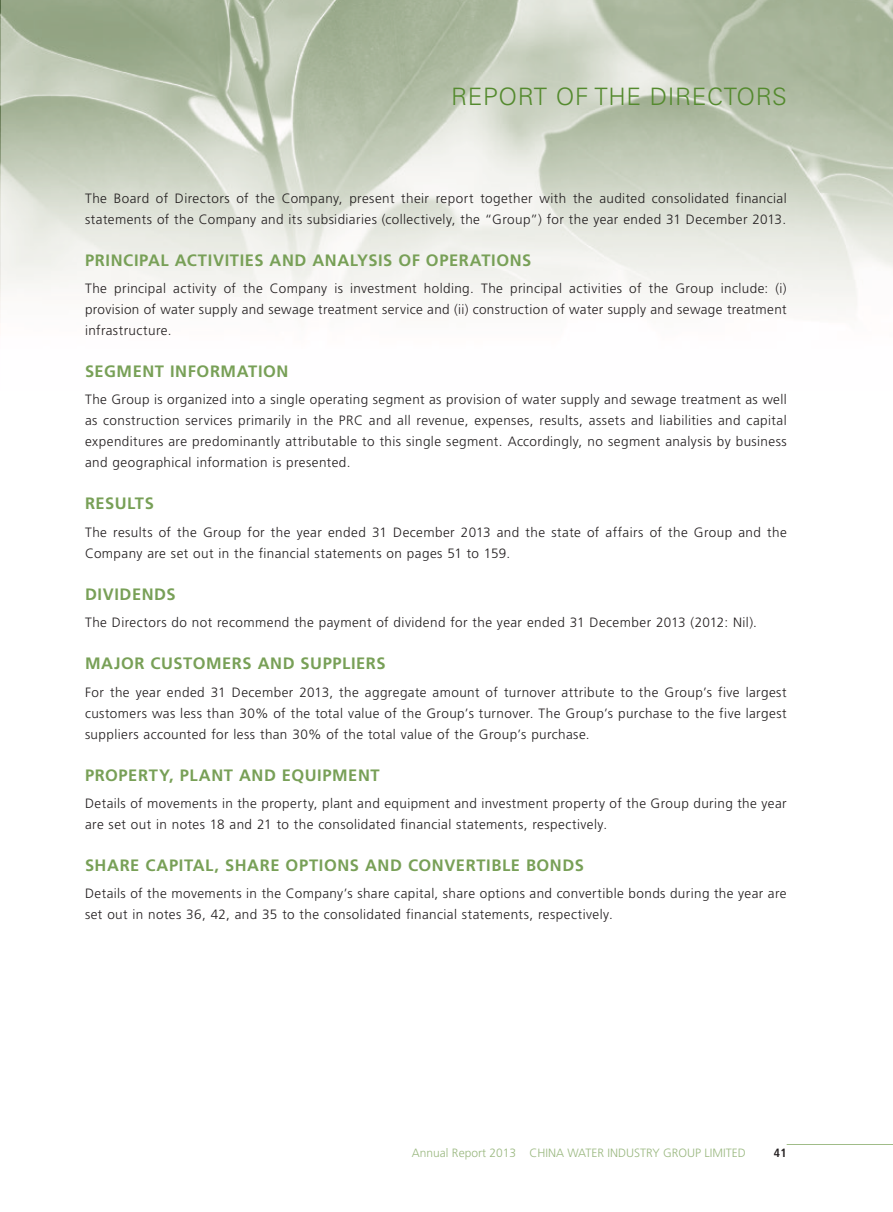
<style>
.page{position:relative;width:893px;height:1212px;background:#fff}
.page>*{position:absolute;margin:0;border:0;box-sizing:border-box;transform-origin:0 0}
.t1{font:300 24px "Univers LT Std";letter-spacing:.03em;color:#548a2e}
.t2{font:700 16.5px "Frutiger LT Std";letter-spacing:.035em;color:#78a057}
.t3{font:300 13.5px/21px "Frutiger LT Std";letter-spacing:.03em;color:#231f20}
.t4{font:300 12px "Frutiger LT Std";color:#9ab880}
.t5{font:700 condensed 12px "Frutiger LT Std";color:#231f20}
</style>
<div class="page">
<img style="left:0;top:0;width:893px;height:318px">
<hr style="left:787px;top:1144px;width:106px;height:1px;background:#9ab880">
<h1 class="t1" style="left:451px;top:82px;width:160px">REPORT OF THE</h1>
<h1 class="t1" style="left:650px;top:82px;width:136px">DIRECTORS</h1>
<p class="t3" style="left:85px;top:188px;width:703px">The Board of Directors of the Company, present their report together with the audited consolidated financial statements of the Company and its subsidiaries (collectively, the “Group”) for the year ended 31 December 2013.</p>
<p class="t2" style="left:85px;top:250px;width:448px">PRINCIPAL ACTIVITIES AND ANALYSIS OF OPERATIONS</p>
<p class="t3" style="left:85px;top:278px;width:703px;text-align:justify">The principal activity of the Company is investment holding. The principal activities of the Group include: (i) provision of water supply and sewage treatment service and (ii) construction of water supply and sewage treatment infrastructure.</p>
<p class="t2" style="left:85px;top:361px;width:205px">SEGMENT INFORMATION</p>
<p class="t3" style="left:85px;top:389px;width:703px;text-align:justify">The Group is organized into a single operating segment as provision of water supply and sewage treatment as well as construction services primarily in the PRC and all revenue, expenses, results, assets and liabilities and capital expenditures are predominantly attributable to this single segment. Accordingly, no segment analysis by business and geographical information is presented.</p>
<p class="t2" style="left:85px;top:494px;width:70px">RESULTS</p>
<p class="t3" style="left:85px;top:522px;width:703px">The results of the Group for the year ended 31 December 2013 and the state of affairs of the Group and the<br>Company are set out in the financial statements on pages 51 to 159.</p>
<p class="t2" style="left:85px;top:584px;width:92px">DIVIDENDS</p>
<p class="t3" style="left:85px;top:612px;width:673px">The Directors do not recommend the payment of dividend for the year ended 31 December 2013 (2012: Nil).</p>
<p class="t2" style="left:85px;top:654px;width:302px">MAJOR CUSTOMERS AND SUPPLIERS</p>
<p class="t3" style="left:85px;top:681px;width:703px;text-align:justify">For the year ended 31 December 2013, the aggregate amount of turnover attribute to the Group’s five largest customers was less than 30% of the total value of the Group’s turnover. The Group’s purchase to the five largest suppliers accounted for less than 30% of the total value of the Group’s purchase.</p>
<p class="t2" style="left:85px;top:765px;width:296px">PROPERTY, PLANT AND EQUIPMENT</p>
<p class="t3" style="left:85px;top:793px;width:703px">Details of movements in the property, plant and equipment and investment property of the Group during the year are set out in notes 18 and 21 to the consolidated financial statements, respectively.</p>
<p class="t2" style="left:85px;top:855px;width:500px">SHARE CAPITAL, SHARE OPTIONS AND CONVERTIBLE BONDS</p>
<p class="t3" style="left:85px;top:883px;width:703px">Details of the movements in the Company’s share capital, share options and convertible bonds during the year are set out in notes 36, 42, and 35 to the consolidated financial statements, respectively.</p>
<p class="t4" style="left:412px;top:1146px;width:335px">Annual Report 2013 China Water Industry Group Limited</p>
<p class="t5" style="left:774px;top:1145px;width:14px">41</p>
</div>
